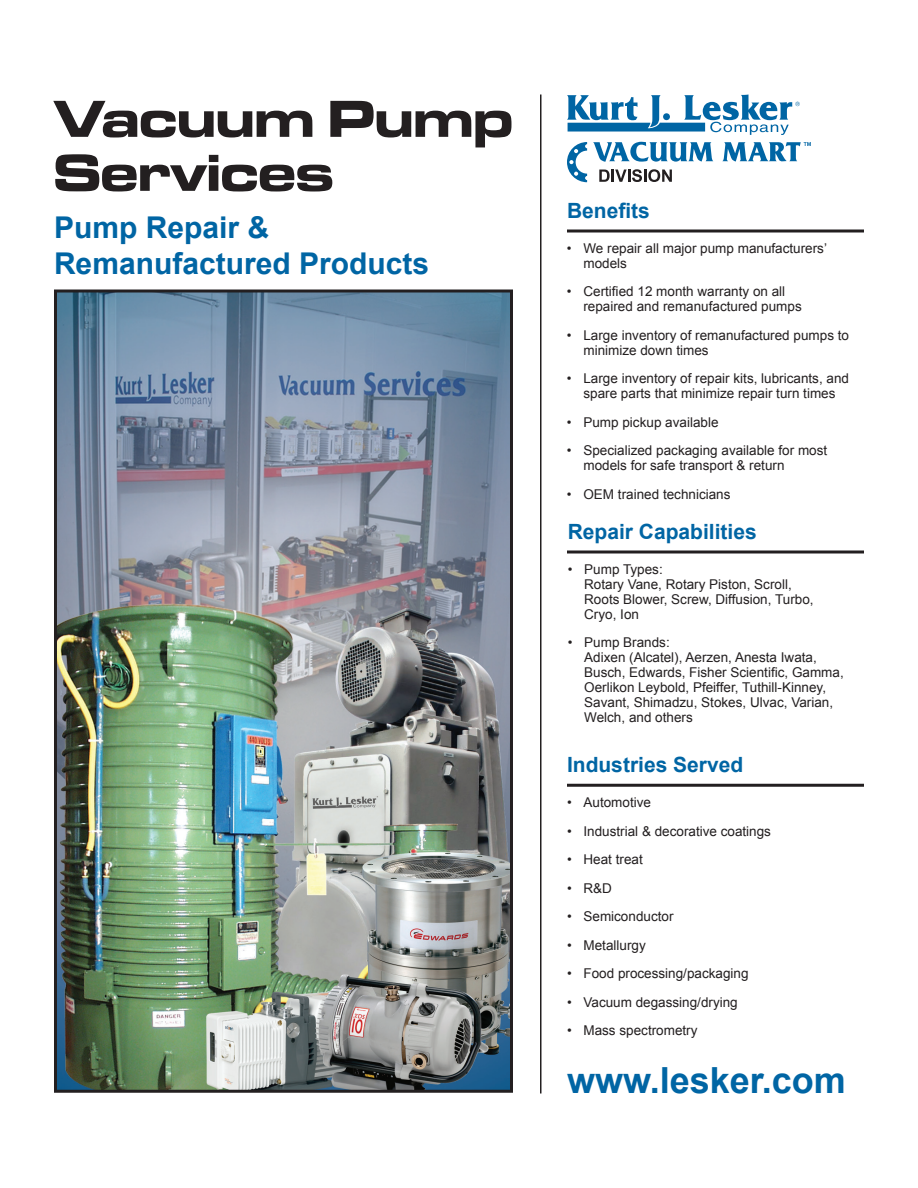
<style>
.page{position:relative;width:918px;height:1188px;background:#fff}
.page>*{position:absolute;margin:0;border:0;box-sizing:border-box;transform-origin:0 0}
.t1{font:54px/54px "Microgramma D Bold Exte";color:#231f20}
.t2{font:700 36px "Arial";color:#0065a4}
.t3{font:700 30px/36px "Arial";color:#0065a4}
.t4{font:700 21px "Arial";color:#0065a4}
.t5{font:13.5px/15px "Arial";color:#231f20}
</style>
<div class="page">
<hr style="left:540px;top:94px;width:2px;height:1000px;background:#231f20">
<img style="left:58px;top:294px;width:451px;height:795px">
<div style="left:54px;top:290px;width:459px;height:803px;border:3px solid #231f20"></div>
<hr style="left:567px;top:230px;width:297px;height:2px;background:#231f20">
<svg style="left:567px;top:550px;width:297px;height:4px"></svg>
<svg style="left:567px;top:95px;width:233px;height:40px"></svg>
<svg style="left:593px;top:142px;width:120px;height:20px"></svg>
<svg style="left:722px;top:142px;width:89px;height:20px"></svg>
<svg style="left:599px;top:169px;width:73px;height:13px"></svg>
<svg style="left:567px;top:142px;width:20px;height:40px"></svg>
<hr style="left:567px;top:784px;width:297px;height:3px;background:#231f20">
<h1 class="t1" style="left:54px;top:90px;width:460px">Vacuum Pump<br>Services</h1>
<h3 class="t3" style="left:54px;top:210px;width:377px">Pump Repair &amp;<br>Remanufactured Products</h3>
<h3 class="t4" style="left:567px;top:197px;width:84px">Benefits</h3>
<p class="t5" style="left:583px;top:241px;width:245px;text-indent:-16px">• We repair all major pump manufacturers’ models</p>
<p class="t5" style="left:583px;top:284px;width:220px;text-indent:-16px">• Certified 12 month warranty on all repaired and remanufactured pumps</p>
<p class="t5" style="left:583px;top:328px;width:267px;text-indent:-16px">• Large inventory of remanufactured pumps to minimize down times</p>
<p class="t5" style="left:567px;top:371px;width:284px;text-align:center">• Large inventory of repair kits, lubricants, and spare parts that minimize repair turn times</p>
<p class="t5" style="left:567px;top:415px;width:153px">• Pump pickup available</p>
<p class="t5" style="left:583px;top:443px;width:245px;text-indent:-16px">• Specialized packaging available for most models for safe transport &amp; return</p>
<p class="t5" style="left:567px;top:487px;width:165px">• OEM trained technicians</p>
<h3 class="t4" style="left:568px;top:518px;width:191px">Repair Capabilities</h3>
<p class="t5" style="left:584px;top:562px;width:231px;text-indent:-16px">• Pump Types:<br>Rotary Vane, Rotary Piston, Scroll,<br>Roots Blower, Screw, Diffusion, Turbo,<br>Cryo, Ion</p>
<p class="t5" style="left:584px;top:635px;width:261px;text-indent:-16px">• Pump Brands:<br>Adixen (Alcatel), Aerzen, Anesta Iwata, Busch, Edwards, Fisher Scientific, Gamma, Oerlikon Leybold, Pfeiffer, Tuthill-Kinney, Savant, Shimadzu, Stokes, Ulvac, Varian, Welch, and others</p>
<h3 class="t4" style="left:567px;top:751px;width:178px">Industries Served</h3>
<p class="t5" style="left:567px;top:795px;width:86px">• Automotive</p>
<p class="t5" style="left:567px;top:823px;width:206px">• Industrial &amp; decorative coatings</p>
<p class="t5" style="left:567px;top:852px;width:77px">• Heat treat</p>
<p class="t5" style="left:567px;top:880px;width:46px">• R&amp;D</p>
<p class="t5" style="left:567px;top:909px;width:108px">• Semiconductor</p>
<p class="t5" style="left:567px;top:937px;width:80px">• Metallurgy</p>
<p class="t5" style="left:567px;top:966px;width:183px">• Food processing/packaging</p>
<p class="t5" style="left:567px;top:994px;width:172px">• Vacuum degassing/drying</p>
<p class="t5" style="left:567px;top:1023px;width:132px">• Mass spectrometry</p>
<h2 class="t2" style="left:567px;top:1056px;width:280px">www.lesker.com</h2>
</div>
